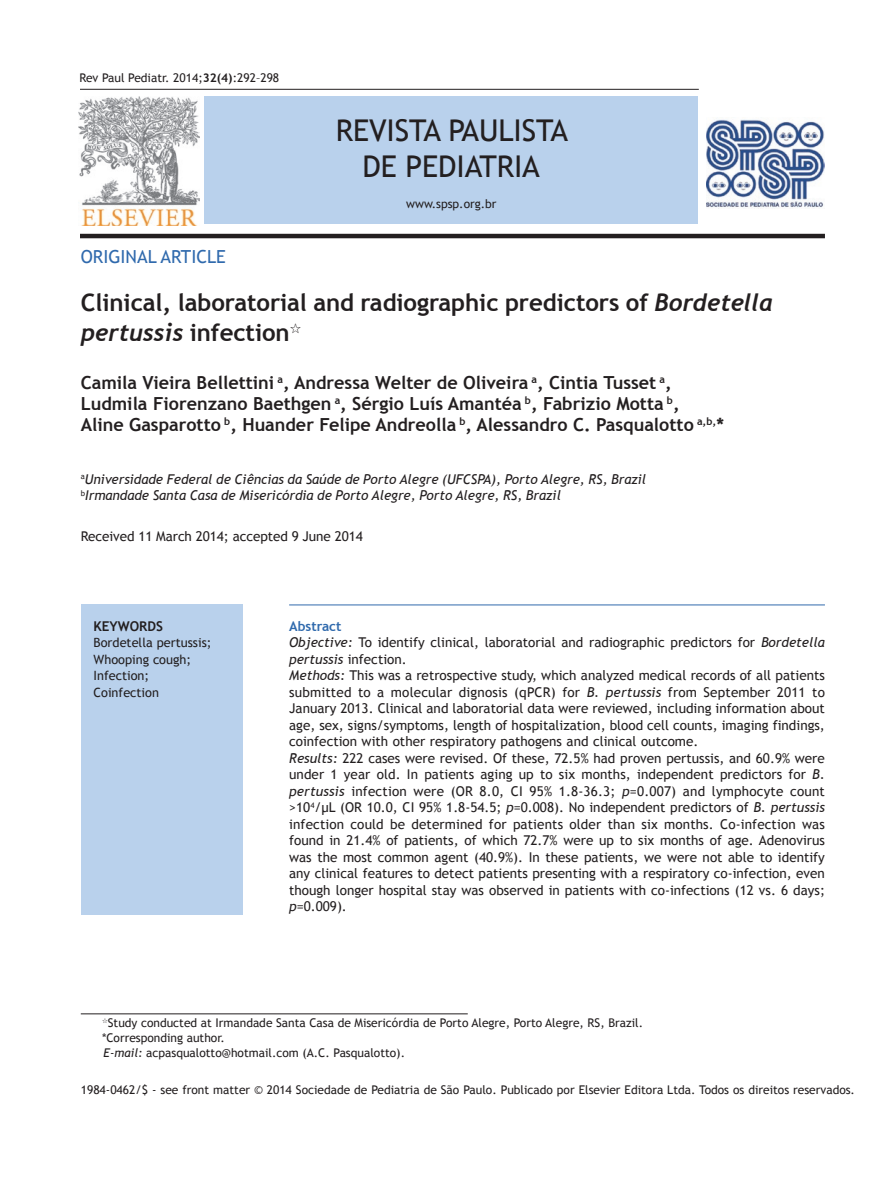
<style>
.page{position:relative;width:893px;height:1191px;background:#fff}
.page>*{position:absolute;margin:0;border:0;box-sizing:border-box;transform-origin:0 0}
.t1{font:30px/36px "Trebuchet MS";letter-spacing:-.005em;color:#231f20;text-align:center}
.tit{font:700 24px/30px "Trebuchet MS";letter-spacing:-.005em;color:#231f20}
.autor{font:700 18px/21px "Trebuchet MS";color:#231f20}
._01{font:18px "Trebuchet MS";color:#306aad}
.recibido{font:13.5px/16.5px "Trebuchet MS";color:#231f20;text-align:justify}
._04{font:italic 13.5px/16.5px "Trebuchet MS";letter-spacing:-.005em;color:#231f20}
._14_tit_palabras_cla{font:700 13.5px "Trebuchet MS";color:#231f20}
._16_tit_resumen_abst{font:700 13.5px "Trebuchet MS";color:#306aad}
._15_txt_palabras_cla{font:12.75px "Trebuchet MS";color:#231f20}
._32_pie_pagina{font:12px "Trebuchet MS";color:#231f20}
._19_autor_correspon{font:12px/15px "Trebuchet MS";color:#231f20}
.s1{font-weight:700}
.s2{font-family:"Trebuchet";font-style:italic}
.s3{font-style:italic}
</style>
<div class="page">
<div style="left:204px;top:97px;width:494px;height:127px;background:#b9d1ec"></div>
<hr style="left:80px;top:89px;width:619px;height:1px;background:#231f20">
<hr style="left:80px;top:234px;width:745px;height:4px;background:#231f20">
<img style="left:79px;top:97px;width:120px;height:128px">
<img style="left:706px;top:119px;width:119px;height:90px">
<div style="left:81px;top:604px;width:161px;height:311px;background:#b9d1ec"></div>
<hr style="left:289px;top:604px;width:536px;height:1px;background:#306aad">
<hr style="left:81px;top:1013px;width:387px;height:1px;background:#231f20">
<p class="_32_pie_pagina" style="left:80px;top:70px;width:201px">Rev Paul Pediatr. 2014;<span class="s1">32(4)</span>:292–298</p>
<p class="t1" style="left:336px;top:112px;width:234px">REVISTA PAULISTA<br>DE PEDIATRIA</p>
<p class="_32_pie_pagina" style="left:406px;top:196px;width:92px">www.spsp.org.br</p>
<p class="_01" style="left:81px;top:246px;width:90px">original arti</p>
<p class="_01" style="left:196px;top:246px;width:21px">cle</p>
<p class="tit" style="left:81px;top:288px;width:694px">Clinical, laboratorial and radiographic predictors of <span class="s2">Bordetella pertussis</span> infection☆</p>
<p class="autor" style="left:81px;top:372px;width:645px">Camila Vieira Bellettini <sup>a</sup>, Andressa Welter de Oliveira <sup>a</sup>, Cintia Tusset <sup>a</sup>,<br>Ludmila Fiorenzano Baethgen <sup>a</sup>, Sérgio Luís Amantéa <sup>b</sup>, Fabrizio Motta <sup>b</sup>,<br>Aline Gasparotto <sup>b</sup>, Huander Felipe Andreolla <sup>b</sup>, Alessandro C. Pasqualotto <sup>a,b,</sup>*</p>
<p class="_04" style="left:81px;top:471px;width:567px"><sup>a</sup>Universidade Federal de Ciências da Saúde de Porto Alegre (UFCSPA), Porto Alegre, RS, Brazil <sup>b</sup>Irmandade Santa Casa de Misericórdia de Porto Alegre, Porto Alegre, RS, Brazil</p>
<p class="recibido" style="left:81px;top:528px;width:284px">Received 11 March 2014; accepted 9 June 2014</p>
<p class="_14_tit_palabras_cla" style="left:94px;top:618px;width:70px">Keywo rds</p>
<p class="_15_txt_palabras_cla" style="left:94px;top:635px;width:119px">Bordetella pertussis;</p>
<p class="_15_txt_palabras_cla" style="left:94px;top:652px;width:99px">Whooping cough;</p>
<p class="_15_txt_palabras_cla" style="left:94px;top:668px;width:57px">Infection;</p>
<p class="_15_txt_palabras_cla" style="left:94px;top:685px;width:67px">Coinfection</p>
<p class="_16_tit_resumen_abst" style="left:289px;top:617px;width:54px">Abstract</p>
<p class="recibido" style="left:289px;top:634px;width:537px"><span class="s3">Objective:</span> To identify clinical, laboratorial and radiographic predictors for <span class="s3">Bordetella pertussis</span> infection.</p>
<p class="recibido" style="left:289px;top:667px;width:537px"><span class="s3">Methods:</span> This was a retrospective study, which analyzed medical records of all patients submitted to a molecular dignosis (qPCR) for <span class="s3">B. pertussis</span> from September 2011 to January 2013. Clinical and laboratorial data were reviewed, including information about age, sex, signs/symptoms, length of hospitalization, blood cell counts, imaging findings, coinfection with other respiratory pathogens and clinical outcome.</p>
<p class="recibido" style="left:289px;top:750px;width:537px"><span class="s3">Results:</span> 222 cases were revised. Of these, 72.5% had proven pertussis, and 60.9% were under 1 year old. In patients aging up to six months, independent predictors for <span class="s3">B. pertussis</span> infection were (OR 8.0, CI 95% 1.8-36.3; <span class="s3">p=</span>0.007) and lymphocyte count &gt;10<sup>4</sup>/µL (OR 10.0, CI 95% 1.8-54.5; <span class="s3">p=</span>0.008). No independent predictors of <span class="s3">B. pertussis </span>infection could be determined for patients older than six months. Co-infection was found in 21.4% of patients, of which 72.7% were up to six months of age. Adenovirus was the most common agent (40.9%). In these patients, we were not able to identify any clinical features to detect patients presenting with a respiratory co-infection, even though longer hospital stay was observed in patients with co-infections (12 vs. 6 days; <span class="s3">p=</span>0.009).</p>
<p class="_19_autor_correspon" style="left:102px;top:1015px;width:543px">☆Study conducted at Irmandade Santa Casa de Misericórdia de Porto Alegre, Porto Alegre, RS, Brazil.</p>
<p class="_19_autor_correspon" style="left:102px;top:1030px;width:305px">*Corresponding author.<br><span class="s3">E-mail:</span> acpasqualotto@hotmail.com (A.C. Pasqualotto).</p>
<p class="_32_pie_pagina" style="left:81px;top:1082px;width:776px">1984-0462/$ - see front matter © 2014 Sociedade de Pediatria de São Paulo. Publicado por Elsevier Editora Ltda. Todos os direitos reservados.</p>
</div>
